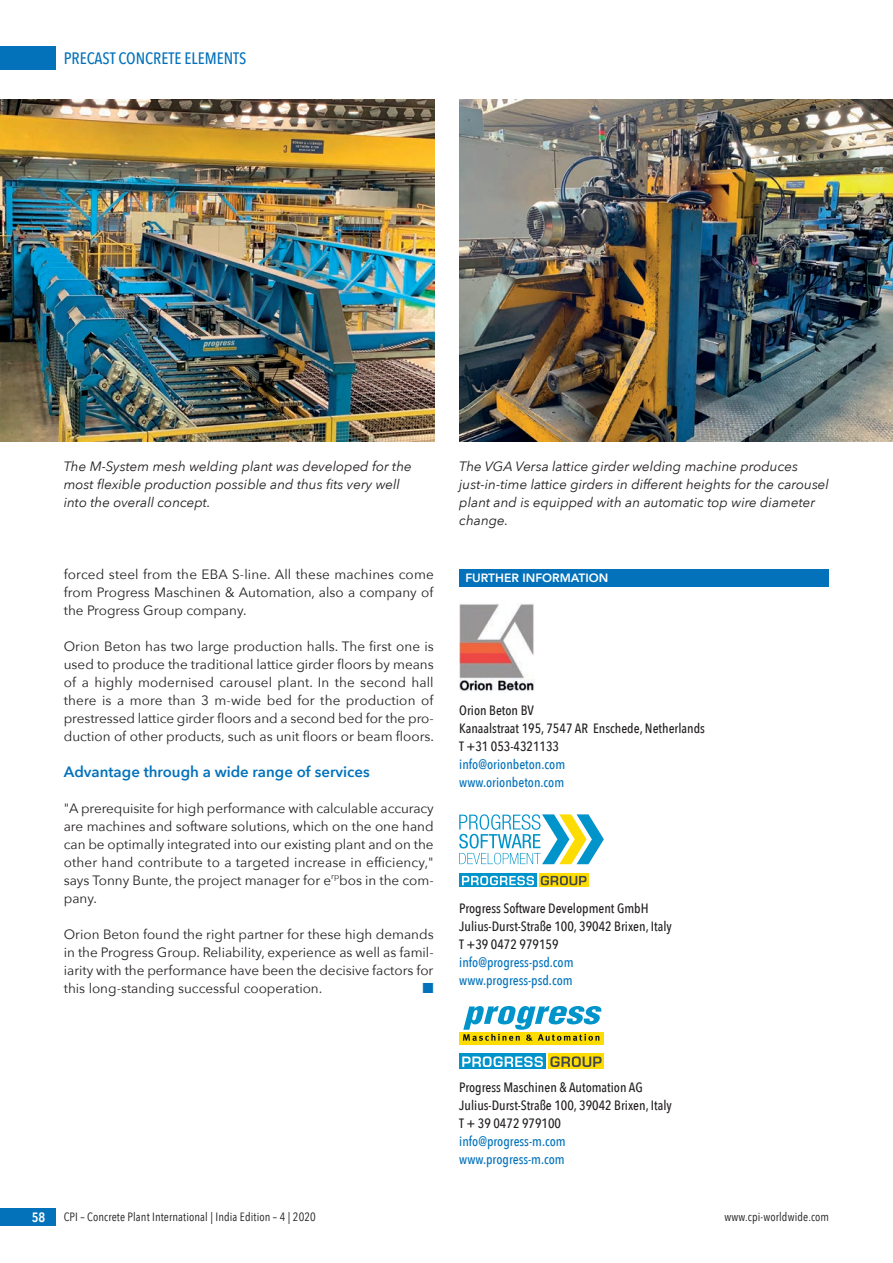
<style>
.page{position:relative;width:893px;height:1263px;background:#fff}
.page>*{position:absolute;margin:0;border:0;box-sizing:border-box;transform-origin:0 0}
.t1{font:500 16.5px "Avenir Next Condensed";color:#0372bb}
.t2{font:600 15px "Avenir Next";color:#0372bb}
.t3{font:13.5px/18px "Avenir Next";color:#231f20;text-align:justify}
.t4{font:italic 13.5px/18px "Avenir Next";color:#231f20}
.t5{font:500 13.5px/18px "Avenir Next Condensed";color:#231f20}
.t6{font:500 13.5px/18px "Avenir Next Condensed";color:#0372bb}
.t7{font:600 13.5px "Avenir Next Condensed";color:#fff}
.t8{font:13.5px "European Pi Three";color:#0372bb}
.t9{font:12px "Avenir Next Condensed";letter-spacing:.01em;color:#231f20}
.t10{font:800 12px "Avenir";color:#fff}
</style>
<div class="page">
<div style="left:0;top:47px;width:55px;height:23px;background:#0372bb"></div>
<div style="left:0;top:1208px;width:55px;height:18px;background:#0372bb"></div>
<div style="left:459px;top:570px;width:370px;height:17px;background:#0372bb"></div>
<img style="left:459px;top:604px;width:75px;height:87px">
<img style="left:0;top:100px;width:434px;height:341px">
<img style="left:459px;top:100px;width:433px;height:341px">
<div style="left:459px;top:1054px;width:87px;height:15px;background:#0094ca"></div>
<div style="left:548px;top:1054px;width:56px;height:15px;background:#fddc03"></div>
<svg style="left:462px;top:1056px;width:81px;height:11px"></svg>
<svg style="left:550px;top:1056px;width:52px;height:11px"></svg>
<div style="left:459px;top:1031px;width:145px;height:13px;background:#fddc03"></div>
<svg style="left:463px;top:1006px;width:139px;height:35px"></svg>
<svg style="left:459px;top:814px;width:145px;height:50px"></svg>
<svg style="left:459px;top:873px;width:78px;height:14px"></svg>
<svg style="left:539px;top:873px;width:49px;height:14px"></svg>
<svg style="left:462px;top:876px;width:72px;height:9px"></svg>
<svg style="left:541px;top:876px;width:45px;height:9px"></svg>
<p class="t1" style="left:64px;top:48px;width:184px">PRECAST CONCRETE ELEMENTS</p>
<p class="t4" style="left:64px;top:456px;width:349px">The M-System mesh welding plant was developed for the most flexible production possible and thus fits very well into the overall concept.</p>
<p class="t4" style="left:459px;top:456px;width:371px">The VGA Versa lattice girder welding machine produces just-in-time lattice girders in different heights for the carousel plant and is equipped with an automatic top wire diameter change.</p>
<p class="t3" style="left:64px;top:564px;width:371px">forced steel from the EBA S-line. All these machines come from Progress Maschinen &amp; Automation, also a company of the Progress Group company.</p>
<p class="t3" style="left:64px;top:636px;width:372px">Orion Beton has two large production halls. The first one is used to produce the traditional lattice girder floors by means of a highly modernised carousel plant. In the second hall there is a more than 3 m-wide bed for the production of prestressed lattice girder floors and a second bed for the pro&shy;duction of other products, such as unit floors or beam floors.</p>
<p class="t2" style="left:64px;top:758px;width:308px">Advantage through a wide range of services</p>
<p class="t3" style="left:64px;top:798px;width:371px">"A prerequisite for high performance with calculable accuracy are machines and software solutions, which on the one hand can be optimally integrated into our existing plant and on the other hand contribute to a targeted increase in efficiency," says Tonny Bunte, the project manager for e<sup>rp</sup>bos in the com&shy;pany.</p>
<p class="t3" style="left:64px;top:924px;width:371px">Orion Beton found the right partner for these high demands in the Progress Group. Reliability, experience as well as famil&shy;iarity with the performance have been the decisive factors for this long-standing successful cooperation.</p>
<p class="t8" style="left:422px;top:979px;width:13px">-</p>
<p class="t10" style="left:465px;top:569px;width:144px">FURTHER INFORMATION</p>
<p class="t5" style="left:459px;top:701px;width:247px">Orion Beton BV<br>Kanaalstraat 195, 7547 AR Enschede, Netherlands<br>T +31 053-4321133</p>
<p class="t6" style="left:459px;top:755px;width:107px">info@orionbeton.com www.orionbeton.com</p>
<p class="t5" style="left:459px;top:899px;width:214px">Progress Software Development GmbH<br>Julius-Durst-Straße 100, 39042 Brixen, Italy<br>T +39 0472 979159</p>
<p class="t6" style="left:459px;top:953px;width:116px">info@progress-psd.com www.progress-psd.com</p>
<p class="t5" style="left:459px;top:1079px;width:214px">Progress Maschinen &amp; Automation AG<br>Julius-Durst-Straße 100, 39042 Brixen, Italy<br>T + 39 0472 979100</p>
<p class="t6" style="left:459px;top:1133px;width:108px">info@progress-m.com www.progress-m.com</p>
<p class="t7" style="left:32px;top:1205px;width:15px">58</p>
<p class="t9" style="left:64px;top:1206px;width:254px">CPI – Concrete Plant International | India Edition – 4 | 2020</p>
<p class="t9" style="left:725px;top:1206px;width:106px">www.cpi-worldwide.com</p>
</div>
